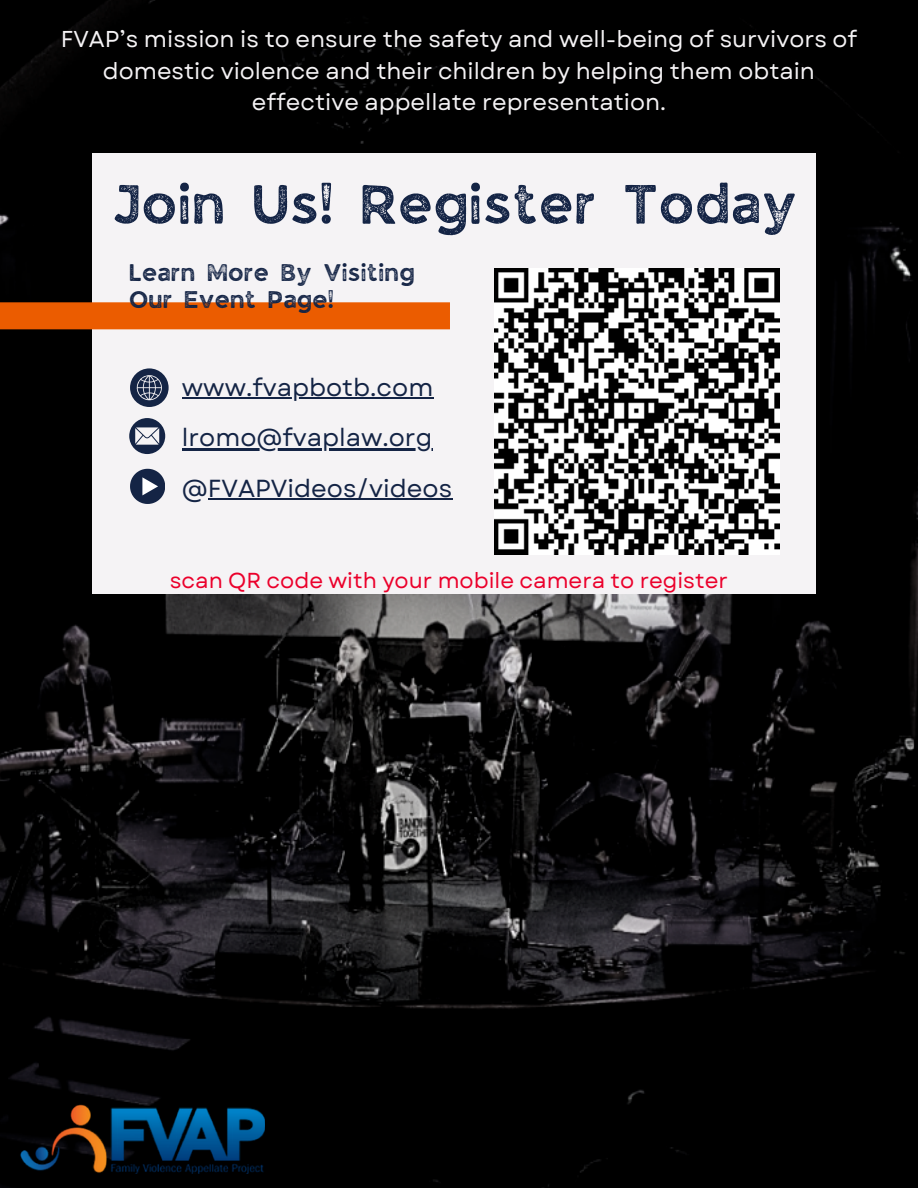
<style>
.page{position:relative;width:918px;height:1188px;background:#fff}
.page>*{position:absolute;margin:0;border:0;box-sizing:border-box;transform-origin:0 0}
.t1{font:52.2px "JA Jaya Giri Sans Rough";color:#142445}
.t2{font:24.6px/49.8px "Garet";color:#142445}
.t3{font:22.95px/31.5px "Garet";color:#f5f3f5;text-align:center}
.t4{font:22.8px/27px "JA Jaya Giri Sans Rough";color:#142445}
.t5{font:21.6px "Garet";color:#eb002b}
</style>
<div class="page">
<img style="left:0;top:0;width:918px;height:1188px">
<img style="left:19px;top:1104px;width:246px;height:70px">
<div style="left:92px;top:154px;width:723px;height:440px;background:#f5f3f5"></div>
<img style="left:494px;top:268px;width:286px;height:286px">
<svg style="left:130px;top:469px;width:35px;height:35px"></svg>
<div style="left:0;top:302px;width:450px;height:27px;background:#eb5c00"></div>
<svg style="left:129px;top:418px;width:36px;height:36px"></svg>
<svg style="left:130px;top:368px;width:38px;height:39px"></svg>
<hr style="left:182px;top:398px;width:251px;height:1px;background:#142445">
<hr style="left:182px;top:448px;width:250px;height:2px;background:#142445">
<hr style="left:208px;top:498px;width:244px;height:2px;background:#142445">
<p class="t3" style="left:61px;top:24px;width:798px">FVAP’s mission is to ensure the safety and well-being of survivors of domestic violence and their children by helping them obtain effective appellate representation.</p>
<h1 class="t1" style="left:115px;top:183px;width:687px">Join Us! Register Today</h1>
<p class="t4" style="left:130px;top:261px;width:287px">Learn More By Visiting<br>Our Event Page!</p>
<p class="t2" style="left:182px;top:363px;width:253px">www.fvapbotb.com lromo@fvaplaw.org</p>
<p class="t2" style="left:182px;top:463px;width:272px">@FVAPVideos/videos</p>
<p class="t5" style="left:170px;top:565px;width:560px">scan QR code with your mobile camera to register</p>
</div>
